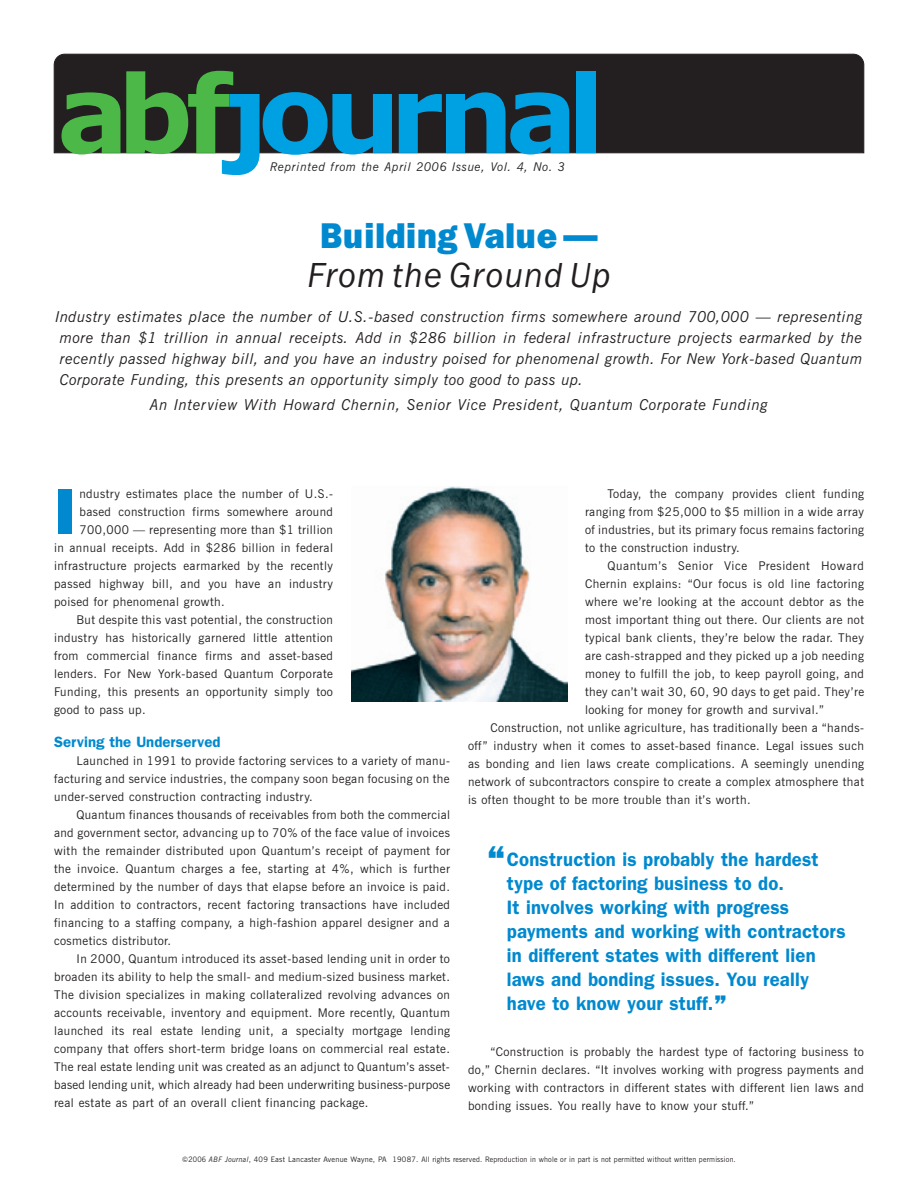
<style>
.page{position:relative;width:918px;height:1188px;background:#fff}
.page>*{position:absolute;margin:0;border:0;box-sizing:border-box;transform-origin:0 0}
.t1{font:800 64.5px "Franklin Gothic";color:#0089cf}
.t2{font:italic 36px "Franklin Gothic";letter-spacing:.035em;color:#231f20;scale:.95 1}
.t3{font:800 36px "Franklin Gothic";letter-spacing:.015em;color:#0089cf;scale:.95 1}
.t4{font:600 19.5px/24px "Franklin Gothic";letter-spacing:.01em;color:#0089cf;scale:.95 1}
.t5{font:italic 15px/21px "News Gothic BT";letter-spacing:.04em;color:#231f20;text-align:justify}
.t6{font:600 15px "Franklin Gothic";color:#0089cf}
.t7{font:12px/18px "News Gothic BT";letter-spacing:.035em;color:#231f20;text-align:justify}
.t8{font:italic 12px "News Gothic BT";letter-spacing:.05em;color:#231f20}
.t9{font:7.5px "News Gothic BT";letter-spacing:.03em;color:#231f20;scale:.95 1}
.s1{font-weight:800;font-size:39px}
.s2{font-weight:800;font-size:27px}
.s3{font-style:italic}
</style>
<div class="page">
<div style="left:54px;top:54px;width:810px;height:99px;background:#231f20"></div>
<svg style="left:62px;top:92px;width:58px;height:63px;background:#448f41"></svg>
<svg style="left:126px;top:71px;width:266px;height:104px"></svg>
<svg style="left:399px;top:92px;width:170px;height:63px;background:#13739c"></svg>
<div style="left:576px;top:71px;width:20px;height:82px;background:#00a1e3"></div>
<img style="left:351px;top:486px;width:216px;height:216px">
<p class="t8" style="left:270px;top:160px;width:297px">Reprinted from the April 2006 Issue, Vol. 4, No. 3</p>
<h2 class="t3" style="left:320px;top:215px;width:294px">Building Value —</h2>
<h2 class="t2" style="left:308px;top:256px;width:320px">From the Ground Up</h2>
<p class="t5" style="left:56px;top:306px;width:809px">Industry estimates place the number of U.S.-based construction firms somewhere around 700,000 — representing more than $1 trillion in annual receipts. Add in $286 billion in federal infrastructure projects earmarked by the recently passed highway bill, and you have an industry poised for phenomenal growth. For New York-based Quantum Corporate Funding, this presents an opportunity simply too good to pass up.</p>
<p class="t5" style="left:150px;top:394px;width:620px">An Interview With Howard Chernin, Senior Vice President, Quantum Corporate Funding</p>
<h1 class="t1" style="left:54px;top:474px;width:22px">I</h1>
<p class="t7" style="left:79px;top:484px;width:255px">ndustry estimates place the number of U.S.-</p>
<p class="t7" style="left:79px;top:502px;width:255px">based construction firms somewhere around</p>
<p class="t7" style="left:79px;top:520px;width:255px">700,000 — representing more than $1 trillion</p>
<p class="t7" style="left:54px;top:538px;width:281px">in annual receipts. Add in $286 billion in federal</p>
<p class="t7" style="left:54px;top:556px;width:280px">infrastructure projects earmarked by the recently</p>
<p class="t7" style="left:54px;top:574px;width:281px">passed highway bill, and you have an industry</p>
<p class="t7" style="left:54px;top:592px;width:172px">poised for phenomenal growth.</p>
<p class="t7" style="left:76px;top:610px;width:258px">But despite this vast potential, the construction</p>
<p class="t7" style="left:54px;top:628px;width:280px">industry has historically garnered little attention</p>
<p class="t7" style="left:54px;top:646px;width:280px">from commercial finance firms and asset-based</p>
<p class="t7" style="left:54px;top:664px;width:280px">lenders. For New York-based Quantum Corporate</p>
<p class="t7" style="left:54px;top:682px;width:280px">Funding, this presents an opportunity simply too</p>
<p class="t7" style="left:54px;top:700px;width:93px">good to pass up.</p>
<p class="t6" style="left:54px;top:733px;width:168px">Serving the Underserved</p>
<p class="t7" style="left:54px;top:751px;width:398px;text-indent:22px">Launched in 1991 to provide factoring services to a variety of manu&shy;facturing and service industries, the company soon began focusing on the under-served construction contracting industry.</p>
<p class="t7" style="left:54px;top:805px;width:398px;text-indent:22px">Quantum finances thousands of receivables from both the commercial and government sector, advancing up to 70% of the face value of invoices with the remainder distributed upon Quantum’s receipt of payment for the invoice. Quantum charges a fee, starting at 4%, which is further determined by the number of days that elapse before an invoice is paid.<br>In addition to contractors, recent factoring transactions have included financing to a staffing company, a high-fashion apparel designer and a cosmetics distributor.</p>
<p class="t7" style="left:54px;top:949px;width:398px;text-indent:22px">In 2000, Quantum introduced its asset-based lending unit in order to broaden its ability to help the small- and medium-sized business market.<br>The division specializes in making collateralized revolving advances on accounts receivable, inventory and equipment. More recently, Quantum launched its real estate lending unit, a specialty mortgage lending company that offers short-term bridge loans on commercial real estate.<br>The real estate lending unit was created as an adjunct to Quantum’s asset&shy;based lending unit, which already had been underwriting business-purpose real estate as part of an overall client financing package.</p>
<p class="t7" style="left:585px;top:484px;width:281px;text-indent:22px">Today, the company provides client funding ranging from $25,000 to $5 million in a wide array of industries, but its primary focus remains factoring to the construction industry.</p>
<p class="t7" style="left:608px;top:556px;width:258px">Quantum’s Senior Vice President Howard</p>
<p class="t7" style="left:585px;top:574px;width:280px">Chernin explains: “Our focus is old line factoring</p>
<p class="t7" style="left:585px;top:592px;width:280px">where we’re looking at the account debtor as the</p>
<p class="t7" style="left:585px;top:610px;width:281px">most important thing out there. Our clients are not</p>
<p class="t7" style="left:585px;top:628px;width:280px">typical bank clients, they’re below the radar. They</p>
<p class="t7" style="left:585px;top:646px;width:280px">are cash-strapped and they picked up a job needing</p>
<p class="t7" style="left:585px;top:664px;width:281px">money to fulfill the job, to keep payroll going, and</p>
<p class="t7" style="left:585px;top:682px;width:281px">they can’t wait 30, 60, 90 days to get paid. They’re</p>
<p class="t7" style="left:585px;top:700px;width:241px">looking for money for growth and survival.”</p>
<p class="t7" style="left:490px;top:718px;width:375px">Construction, not unlike agriculture, has traditionally been a “hands-</p>
<p class="t7" style="left:468px;top:736px;width:398px">off” industry when it comes to asset-based finance. Legal issues such</p>
<p class="t7" style="left:468px;top:754px;width:398px">as bonding and lien laws create complications. A seemingly unending</p>
<p class="t7" style="left:468px;top:772px;width:398px">network of subcontractors conspire to create a complex atmosphere that</p>
<p class="t7" style="left:468px;top:790px;width:284px">is often thought to be more trouble than it’s worth.</p>
<p class="t4" style="left:507px;top:847px;width:358px;text-indent:-21px"><span class="s1">“</span>Construction is probably the hardest type of factoring business to do.<br>It involves working with progress payments and working with contractors in different states with different lien laws and bonding issues. You really have to know your stuff.<span class="s2">”</span></p>
<p class="t7" style="left:468px;top:1042px;width:398px;text-indent:22px">“Construction is probably the hardest type of factoring business to do,” Chernin declares. “It involves working with progress payments and working with contractors in different states with different lien laws and bonding issues. You really have to know your stuff.”</p>
<p class="t9" style="left:182px;top:1155px;width:584px">©2006 <span class="s3">ABF Journal</span>, 409 East Lancaster Avenue Wayne, PA 19087. All rights reserved. Reproduction in whole or in part is not permitted without written permission.</p>
</div>
